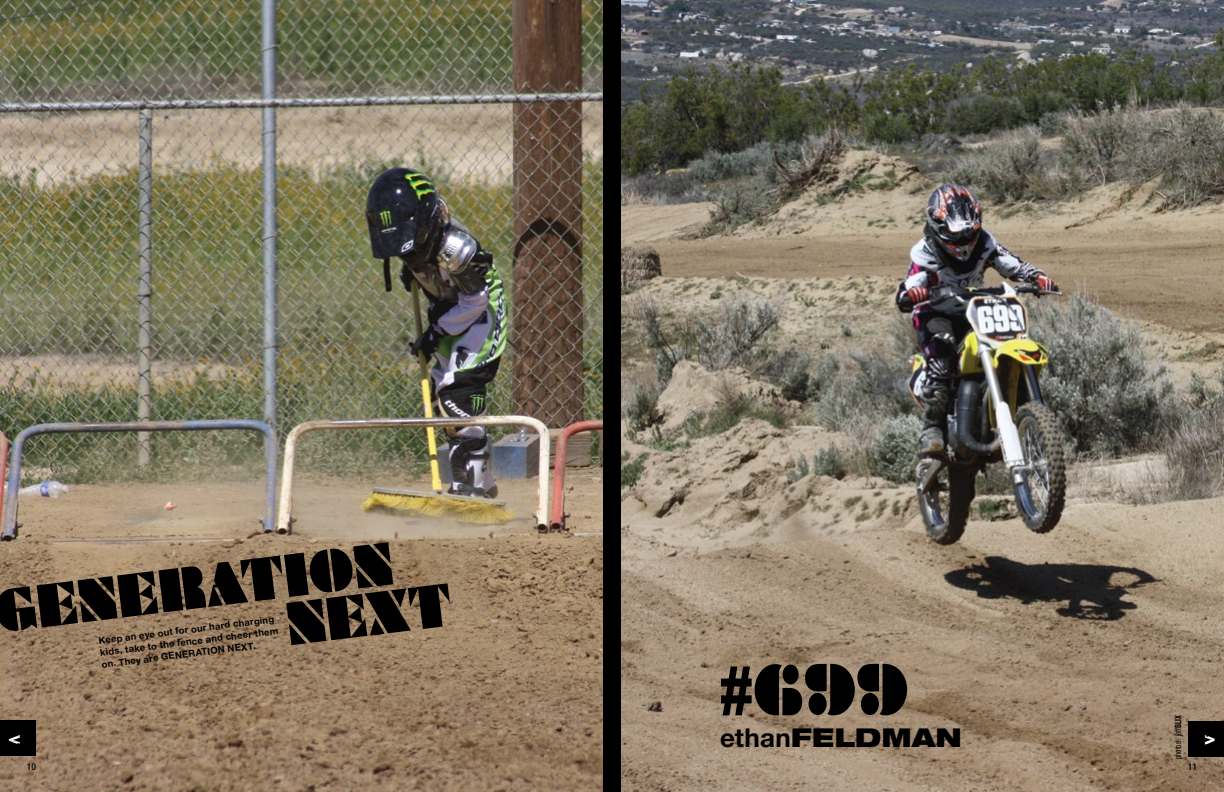
<style>
.page{position:relative;width:1224px;height:792px;background:#fff}
.page>*{position:absolute;margin:0;border:0;box-sizing:border-box;transform-origin:0 0}
.t1{font:66px "Braggadocio";color:#000;scale:.82 1}
.t2{font:55px "Braggadocio";color:#000;scale:.82 1}
.t3{font:900 expanded 26px "Helvetica Neue";letter-spacing:.01em;color:#000}
.t4{font:20px "Uptown";color:#fff}
.t5{font:700 9.5px/12px "Helvetica Neue";color:#000}
.t6{font:500 condensed 9.5px "Helvetica Neue";color:#000}
.t7{font:condensed 8.8px "Helvetica Neue";color:#000;scale:.82 1}
.s1{font-weight:700;font-stretch:normal}
.s2{font-weight:700}
</style>
<div class="page">
<img style="left:0;top:0;width:1224px;height:792px">
<div style="left:0;top:720px;width:36px;height:36px;background:#000"></div>
<div style="left:1188px;top:721px;width:36px;height:36px;background:#000"></div>
<div style="left:604px;top:0;width:17px;height:792px;background:#000"></div>
<h2 class="t2" style="left:-10px;top:579px;width:491px;rotate:-7deg">GENERATION</h2>
<h2 class="t2" style="left:282px;top:592px;width:204px;rotate:-7deg">NEXT</h2>
<p class="t5" style="left:98px;top:634px;width:181px;rotate:-7deg">Keep an eye out for our hard charging kids, take to the fence and cheer them on. They are GENERATION NEXT.</p>
<h1 class="t1" style="left:720px;top:650px;width:231px">#699</h1>
<h3 class="t3" style="left:720px;top:721px;width:244px"><span class="s1">ethan</span>FELDMAN</h3>
<p class="t7" style="left:1173px;top:759px;width:55px;rotate:-90deg">photos . jeff<span class="s2">BLIX</span></p>
<h3 class="t4" style="left:9px;top:728px;width:14px">&lt;</h3>
<h3 class="t4" style="left:1205px;top:729px;width:12px">&gt;</h3>
<p class="t6" style="left:27px;top:761px;width:11px">10</p>
<p class="t6" style="left:1188px;top:761px;width:11px">11</p>
</div>
